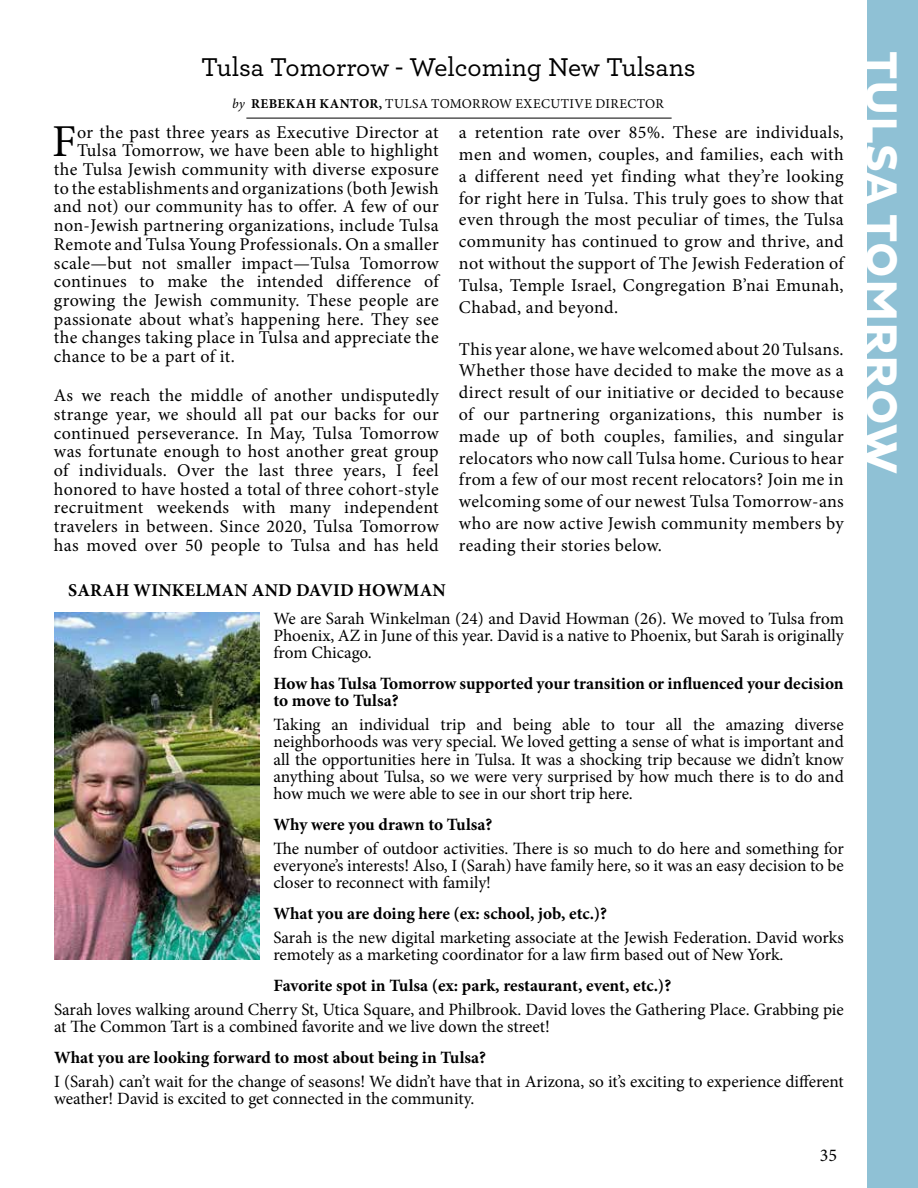
<style>
.page{position:relative;width:918px;height:1188px;background:#fff}
.page>*{position:absolute;margin:0;border:0;box-sizing:border-box;transform-origin:0 0}
.t1{font:45.75px "Minion Pro";color:#000}
.t2{font:700 45px "Pluto Sans";letter-spacing:.015em;color:#fff}
.t3{font:500 27px "Archer";letter-spacing:-.005em;color:#000}
.t4{font:18px/21.8px "Minion Pro";letter-spacing:.01em;color:#000;text-align:justify}
.t5{font:700 18px "Minion Pro";letter-spacing:.01em;color:#000}
.t6{font:17.25px/17.2px "Minion Pro";letter-spacing:-.005em;color:#000;text-align:justify}
.t7{font:700 17.25px/17.2px "Minion Pro";letter-spacing:-.005em;color:#000}
.t8{font:13.5px "Minion Pro";letter-spacing:.025em;color:#000}
.s1{font-style:italic}
.s2{font-weight:700}
</style>
<div class="page">
<hr style="left:246px;top:118px;width:426px;height:1px;background:#000">
<div style="left:868px;top:0;width:50px;height:1188px;background:#8fc1d5"></div>
<img style="left:54px;top:613px;width:206px;height:346px">
<h3 class="t3" style="left:201px;top:47px;width:496px">Tulsa Tomorrow - Welcoming New Tulsans</h3>
<p class="t8" style="left:232px;top:95px;width:433px"><span class="s1">by</span> <span class="s2">REBEKAH KANTOR,</span> TULSA TOMORROW EXECUTIVE DIRECTOR</p>
<h1 class="t1" style="left:52px;top:111px;width:26px">F</h1>
<p class="t4" style="left:77px;top:122px;width:363px">or the past three years as Executive Director at</p>
<p class="t4" style="left:77px;top:140px;width:363px">Tulsa Tomorrow, we have been able to highlight</p>
<p class="t4" style="left:54px;top:158px;width:386px">the Tulsa Jewish community with diverse exposure</p>
<p class="t4" style="left:54px;top:177px;width:386px">to the establishments and organizations (both Jewish</p>
<p class="t4" style="left:54px;top:196px;width:386px">and not) our community has to offer. A few of our</p>
<p class="t4" style="left:54px;top:215px;width:386px">non-Jewish partnering organizations, include Tulsa</p>
<p class="t4" style="left:54px;top:233px;width:386px">Remote and Tulsa Young Professionals. On a smaller</p>
<p class="t4" style="left:54px;top:252px;width:386px">scale—but not smaller impact—Tulsa Tomorrow</p>
<p class="t4" style="left:54px;top:271px;width:386px">continues to make the intended difference of</p>
<p class="t4" style="left:54px;top:289px;width:386px">growing the Jewish community. These people are</p>
<p class="t4" style="left:54px;top:308px;width:386px">passionate about what’s happening here. They see</p>
<p class="t4" style="left:54px;top:327px;width:386px">the changes taking place in Tulsa and appreciate the</p>
<p class="t4" style="left:54px;top:346px;width:182px">chance to be a part of it.</p>
<p class="t4" style="left:54px;top:386px;width:387px;line-height:18.8px">As we reach the middle of another undisputedly strange year, we should all pat our backs for our continued perseverance. In May, Tulsa Tomorrow was fortunate enough to host another great group of individuals. Over the last three years, I feel honored to have hosted a total of three cohort-style recruitment weekends with many independent travelers in between. Since 2020, Tulsa Tomorrow has moved over 50 people to Tulsa and has held</p>
<p class="t5" style="left:68px;top:577px;width:379px">SARAH WINKELMAN AND DAVID HOWMAN</p>
<p class="t4" style="left:459px;top:122px;width:386px">a retention rate over 85%. These are individuals, men and women, couples, and families, each with a different need yet finding what they’re looking for right here in Tulsa. This truly goes to show that even through the most peculiar of times, the Tulsa community has continued to grow and thrive, and not without the support of The Jewish Federation of Tulsa, Temple Israel, Congregation B’nai Emunah, Chabad, and beyond.</p>
<p class="t4" style="left:459px;top:338px;width:387px">This year alone, we have welcomed about 20 Tulsans.<br>Whether those have decided to make the move as a direct result of our initiative or decided to because of our partnering organizations, this number is made up of both couples, families, and singular relocators who now call Tulsa home. Curious to hear from a few of our most recent relocators? Join me in welcoming some of our newest Tulsa Tomorrow-ans who are now active Jewish community members by reading their stories below.</p>
<p class="t6" style="left:273px;top:610px;width:572px">We are Sarah Winkelman (24) and David Howman (26). We moved to Tulsa from Phoenix, AZ in June of this year. David is a native to Phoenix, but Sarah is originally from Chicago.</p>
<p class="t7" style="left:273px;top:675px;width:572px">How has Tulsa Tomorrow supported your transition or influenced your decision to move to Tulsa?</p>
<p class="t6" style="left:273px;top:716px;width:572px">Taking an individual trip and being able to tour all the amazing diverse neighborhoods was very special. We loved getting a sense of what is important and all the opportunities here in Tulsa. It was a shocking trip because we didn’t know anything about Tulsa, so we were very surprised by how much there is to do and how much we were able to see in our short trip here.</p>
<p class="t7" style="left:273px;top:816px;width:221px">Why were you drawn to Tulsa?</p>
<p class="t6" style="left:273px;top:840px;width:572px">The number of outdoor activities. There is so much to do here and something for everyone’s interests! Also, I (Sarah) have family here, so it was an easy decision to be closer to reconnect with family!</p>
<p class="t7" style="left:273px;top:905px;width:335px">What you are doing here (ex: school, job, etc.)?</p>
<p class="t6" style="left:273px;top:929px;width:572px">Sarah is the new digital marketing associate at the Jewish Federation. David works remotely as a marketing coordinator for a law firm based out of New York.</p>
<p class="t7" style="left:273px;top:977px;width:399px">Favorite spot in Tulsa (ex: park, restaurant, event, etc.)?</p>
<p class="t6" style="left:54px;top:1001px;width:791px">Sarah loves walking around Cherry St, Utica Square, and Philbrook. David loves the Gathering Place. Grabbing pie at The Common Tart is a combined favorite and we live down the street!</p>
<p class="t7" style="left:54px;top:1049px;width:434px">What you are looking forward to most about being in Tulsa?</p>
<p class="t6" style="left:54px;top:1073px;width:791px">I (Sarah) can’t wait for the change of seasons! We didn’t have that in Arizona, so it’s exciting to experience different weather! David is excited to get connected in the community.</p>
<p class="t4" style="left:820px;top:1144px;width:19px">35</p>
<h2 class="t2" style="left:907px;top:51px;width:424px;rotate:90deg">TULSA TOMRROW</h2>
</div>
